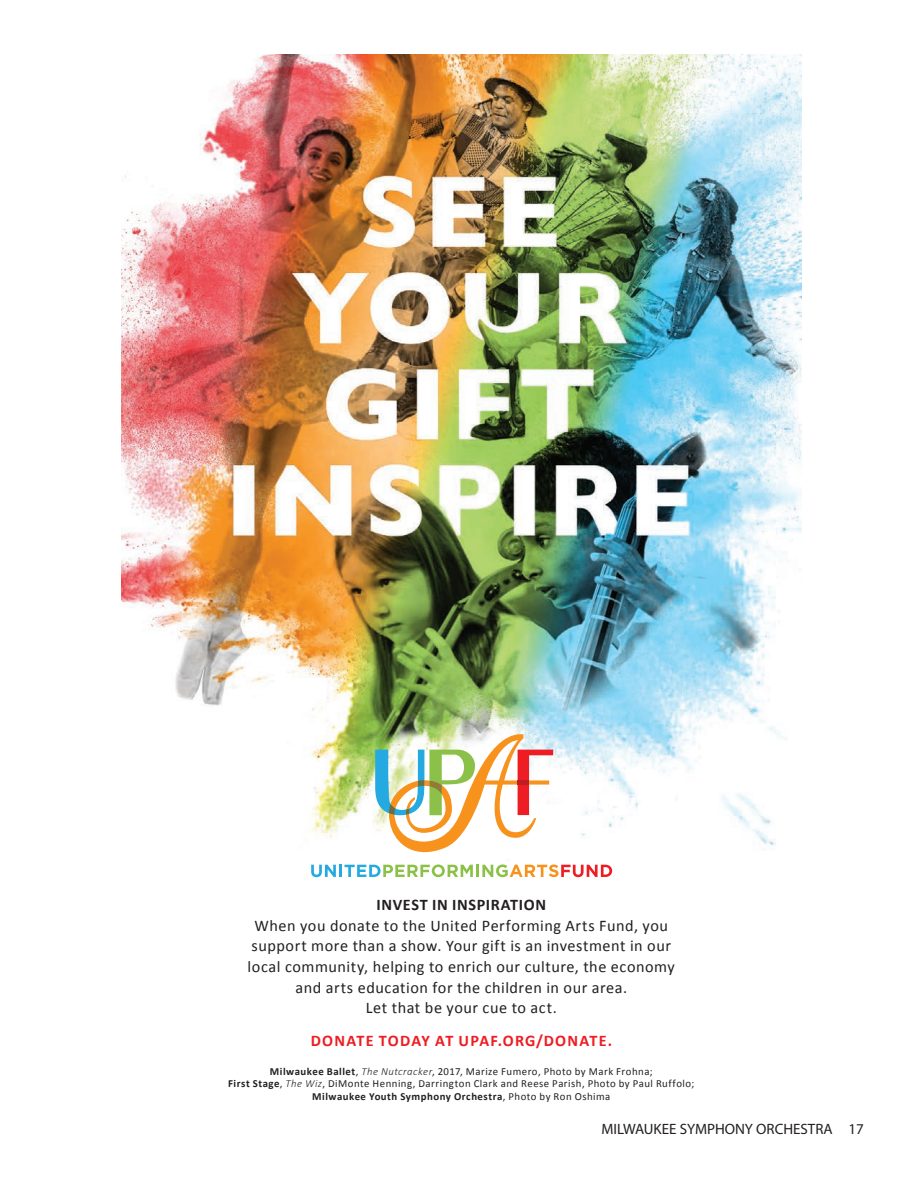
<style>
.page{position:relative;width:918px;height:1188px;background:#fff}
.page>*{position:absolute;margin:0;border:0;box-sizing:border-box;transform-origin:0 0}
.t1{font:16.2px/20.7px "Calibri";letter-spacing:.03em;color:#231f20;text-align:center}
.t2{font:700 16.2px "Calibri";letter-spacing:.075em;color:#ee1d23}
.t3{font:700 16.2px "Calibri";letter-spacing:.035em;color:#231f20}
.t4{font:15px "Myriad Pro";color:#231f20}
.t5{font:10.8px/12.6px "Calibri";letter-spacing:.045em;color:#231f20;text-align:center}
.s1{font-weight:700}
.s2{font-weight:300;font-style:italic}
</style>
<div class="page">
<img style="left:121px;top:54px;width:681px;height:824px">
<svg style="left:311px;top:864px;width:301px;height:13px"></svg>
<svg style="left:375px;top:734px;width:178px;height:118px"></svg>
<div style="left:518px;top:780px;width:11px;height:5px;background:#be1e23"></div>
<p class="t3" style="left:377px;top:894px;width:171px">INVEST IN INSPIRATION</p>
<p class="t1" style="left:248px;top:915px;width:429px">When you donate to the United Performing Arts Fund, you support more than a show. Your gift is an investment in our local community, helping to enrich our culture, the economy and arts education for the children in our area.<br>Let that be your cue to act.</p>
<p class="t2" style="left:311px;top:1030px;width:303px">DONATE TODAY AT UPAF.ORG/DONATE.</p>
<p class="t5" style="left:228px;top:1065px;width:468px"><span class="s1">Milwaukee Ballet</span>, <span class="s2">The Nutcracker</span>, 2017, Marize Fumero, Photo by Mark Frohna;<br><span class="s1">First Stage</span>, <span class="s2">The Wiz</span>, DiMonte Henning, Darrington Clark and Reese Parish, Photo by Paul Ruffolo;<br><span class="s1">Milwaukee Youth Symphony Orchestra</span>, Photo by Ron Oshima</p>
<p class="t4" style="left:601px;top:1121px;width:264px">MILWAUKEE SYMPHONY ORCHESTRA 17</p>
</div>
